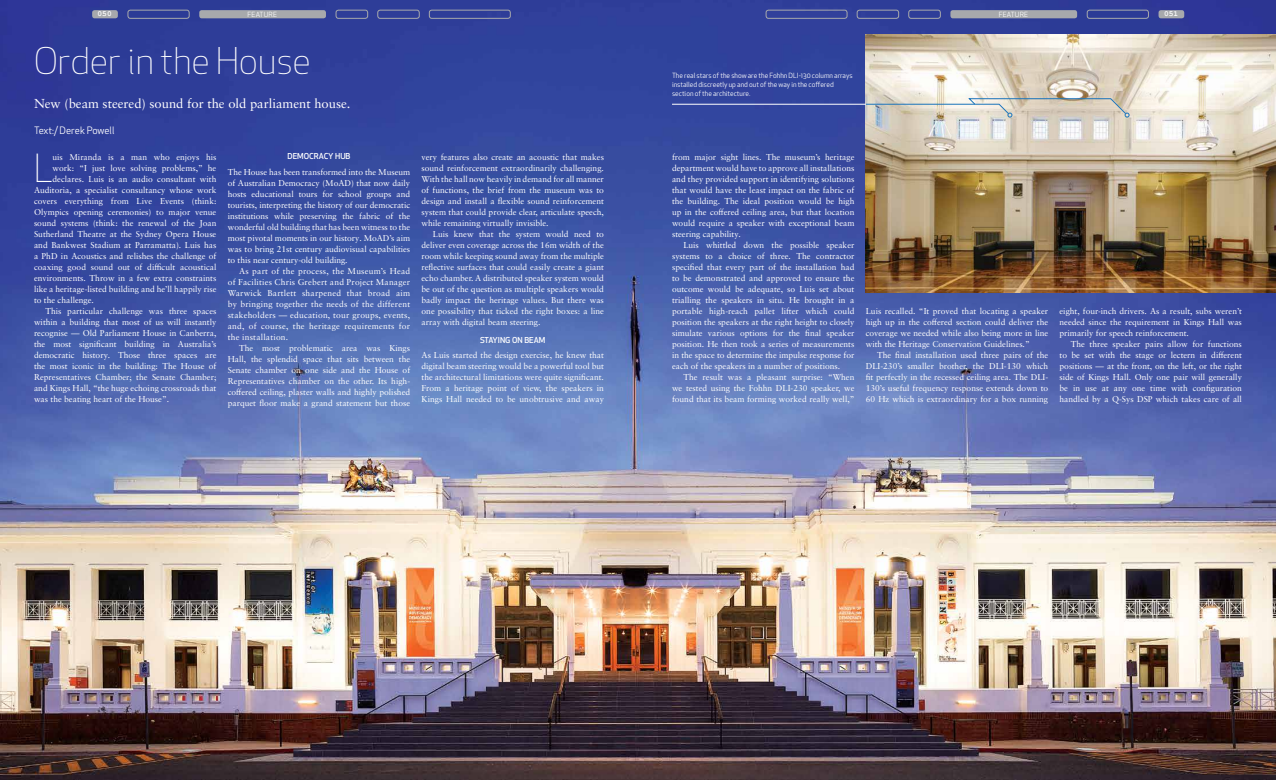
<style>
.page{position:relative;width:1276px;height:780px;background:#fff}
.page>*{position:absolute;margin:0;border:0;box-sizing:border-box;transform-origin:0 0}
.t1{font:300 37.8px "Apex New";color:#fff}
.t2{font:300 36px "Apex New";color:#fff}
.t3{font:13px "Sabon LT Pro";color:#fff}
.t4{font:10px "Apex New";letter-spacing:-.005em;color:#fff}
.t5{font:8.5px/11px "Sabon LT Pro";color:#fff;text-align:justify}
.t6{font:500 8px "Apex New";color:#fff}
.t7{font:700 7.8px "Courier New";color:#fff}
.t8{font:7px/9px "Apex New";color:#fff}
.t9{font:7px "Apex New";letter-spacing:.025em;color:#fff}
</style>
<div class="page">
<img style="left:0;top:0;width:1276px;height:780px">
<img style="left:866px;top:34px;width:410px;height:258px">
<svg style="left:865px;top:98px;width:264px;height:20px;background:#d0cdc3"></svg>
<hr style="left:672px;top:104px;width:194px;height:1px;background:#fff">
<div style="left:429px;top:10px;width:81px;height:9px;border:1px solid #a7a9ac;border-radius:2px"></div>
<div style="left:336px;top:10px;width:32px;height:9px;border:1px solid #a7a9ac;border-radius:2px"></div>
<div style="left:92px;top:10px;width:26px;height:8px;background:#a7a9ac;border-radius:2px"></div>
<div style="left:766px;top:10px;width:81px;height:9px;border:1px solid #a7a9ac;border-radius:2px"></div>
<div style="left:857px;top:10px;width:42px;height:9px;border:1px solid #a7a9ac;border-radius:2px"></div>
<div style="left:908px;top:10px;width:32px;height:9px;border:1px solid #a7a9ac;border-radius:2px"></div>
<div style="left:1158px;top:10px;width:26px;height:8px;background:#a7a9ac;border-radius:2px"></div>
<div style="left:199px;top:10px;width:127px;height:8px;background:#a7a9ac;border-radius:2px"></div>
<div style="left:950px;top:10px;width:127px;height:8px;background:#a7a9ac;border-radius:2px"></div>
<div style="left:128px;top:10px;width:61px;height:9px;border:1px solid #a7a9ac;border-radius:2px"></div>
<div style="left:377px;top:10px;width:42px;height:9px;border:1px solid #a7a9ac;border-radius:2px"></div>
<div style="left:1087px;top:10px;width:61px;height:9px;border:1px solid #a7a9ac;border-radius:2px"></div>
<p class="t7" style="left:98px;top:9px;width:16px">050</p>
<p class="t9" style="left:248px;top:10px;width:31px">FEATURE</p>
<p class="t9" style="left:998px;top:10px;width:31px">FEATURE</p>
<p class="t7" style="left:1164px;top:9px;width:16px">051</p>
<h2 class="t2" style="left:34px;top:39px;width:278px">Order in the House</h2>
<h3 class="t3" style="left:34px;top:95px;width:318px">New (beam steered) sound for the old parliament house.</h3>
<p class="t4" style="left:34px;top:124px;width:82px">Text:/ Derek Powell</p>
<h1 class="t1" style="left:34px;top:145px;width:20px">L</h1>
<p class="t5" style="left:53px;top:151px;width:165px">uis Miranda is a man who enjoys his</p>
<p class="t5" style="left:53px;top:162px;width:165px">work: “I just love solving problems,” he</p>
<p class="t5" style="left:53px;top:173px;width:165px">declares. Luis is an audio consultant with</p>
<p class="t5" style="left:34px;top:184px;width:184px">Auditoria, a specialist consultancy whose work</p>
<p class="t5" style="left:34px;top:195px;width:184px">covers everything from Live Events (think:</p>
<p class="t5" style="left:34px;top:206px;width:184px">Olympics opening ceremonies) to major venue</p>
<p class="t5" style="left:34px;top:217px;width:184px">sound systems (think: the renewal of the Joan</p>
<p class="t5" style="left:34px;top:228px;width:184px">Sutherland Theatre at the Sydney Opera House</p>
<p class="t5" style="left:34px;top:239px;width:184px">and Bankwest Stadium at Parramatta). Luis has</p>
<p class="t5" style="left:34px;top:250px;width:184px">a PhD in Acoustics and relishes the challenge of</p>
<p class="t5" style="left:34px;top:261px;width:184px">coaxing good sound out of difficult acoustical</p>
<p class="t5" style="left:34px;top:272px;width:184px">environments. Throw in a few extra constraints</p>
<p class="t5" style="left:34px;top:283px;width:184px">like a heritage-listed building and he’ll happily rise</p>
<p class="t5" style="left:34px;top:294px;width:61px">to the challenge.</p>
<p class="t5" style="left:45px;top:305px;width:173px">This particular challenge was three spaces</p>
<p class="t5" style="left:34px;top:316px;width:184px">within a building that most of us will instantly</p>
<p class="t5" style="left:34px;top:327px;width:184px">recognise — Old Parliament House in Canberra,</p>
<p class="t5" style="left:34px;top:338px;width:184px">the most significant building in Australia’s</p>
<p class="t5" style="left:34px;top:349px;width:184px">democratic history. Those three spaces are</p>
<p class="t5" style="left:34px;top:360px;width:184px">the most iconic in the building: The House of</p>
<p class="t5" style="left:34px;top:371px;width:184px">Representatives Chamber; the Senate Chamber;</p>
<p class="t5" style="left:34px;top:382px;width:184px">and Kings Hall, “the huge echoing crossroads that</p>
<p class="t5" style="left:34px;top:393px;width:137px">was the beating heart of the House”.</p>
<p class="t6" style="left:287px;top:151px;width:64px">DEMOCRACY HUB</p>
<p class="t5" style="left:228px;top:166px;width:184px">The House has been transformed into the Museum of Australian Democracy (MoAD) that now daily hosts educational tours for school groups and tourists, interpreting the history of our democratic institutions while preserving the fabric of the wonderful old building that has been witness to the most pivotal moments in our history. MoAD’s aim was to bring 21st century audiovisual capabilities to this near century-old building.</p>
<p class="t5" style="left:228px;top:265px;width:184px;text-indent:11px">As part of the process, the Museum’s Head of Facilities Chris Grebert and Project Manager Warwick Bartlett sharpened that broad aim by bringing together the needs of the different stakeholders — education, tour groups, events, and, of course, the heritage requirements for the installation.</p>
<p class="t5" style="left:228px;top:342px;width:184px;text-indent:11px">The most problematic area was Kings Hall, the splendid space that sits between the Senate chamber on one side and the House of Representatives chamber on the other. Its high&shy;coffered ceiling, plaster walls and highly polished parquet floor make a grand statement but those</p>
<p class="t5" style="left:421px;top:151px;width:184px">very features also create an acoustic that makes sound reinforcement extraordinarily challenging.<br>With the hall now heavily in demand for all manner of functions, the brief from the museum was to design and install a flexible sound reinforcement system that could provide clear, articulate speech, while remaining virtually invisible.</p>
<p class="t5" style="left:421px;top:228px;width:184px;text-indent:11px">Luis knew that the system would need to deliver even coverage across the 16m width of the room while keeping sound away from the multiple reflective surfaces that could easily create a giant echo chamber. A distributed speaker system would be out of the question as multiple speakers would badly impact the heritage values. But there was one possibility that ticked the right boxes: a line array with digital beam steering.</p>
<p class="t6" style="left:480px;top:334px;width:67px">STAYING ON BEAM</p>
<p class="t5" style="left:421px;top:349px;width:184px">As Luis started the design exercise, he knew that digital beam steering would be a powerful tool but the architectural limitations were quite significant.<br>From a heritage point of view, the speakers in Kings Hall needed to be unobtrusive and away</p>
<p class="t8" style="left:672px;top:71px;width:182px">The real stars of the show are the Fohhn DLI-130 column arrays installed discreetly up and out of the way in the coffered section of the architecture.</p>
<p class="t5" style="left:672px;top:151px;width:184px">from major sight lines. The museum’s heritage department would have to approve all installations and they provided support in identifying solutions that would have the least impact on the fabric of the building. The ideal position would be high up in the coffered ceiling area, but that location would require a speaker with exceptional beam steering capability.</p>
<p class="t5" style="left:672px;top:239px;width:184px;text-indent:11px">Luis whittled down the possible speaker systems to a choice of three. The contractor specified that every part of the installation had to be demonstrated and approved to ensure the outcome would be adequate, so Luis set about trialling the speakers in situ. He brought in a portable high-reach pallet lifter which could position the speakers at the right height to closely simulate various options for the final speaker position. He then took a series of measurements in the space to determine the impulse response for each of the speakers in a number of positions.</p>
<p class="t5" style="left:672px;top:371px;width:184px;text-indent:11px">The result was a pleasant surprise: “When we tested using the Fohhn DLI-230 speaker, we found that its beam forming worked really well,”</p>
<p class="t5" style="left:866px;top:305px;width:184px">Luis recalled. “It proved that locating a speaker high up in the coffered section could deliver the coverage we needed while also being more in line with the Heritage Conservation Guidelines.”</p>
<p class="t5" style="left:866px;top:349px;width:184px;text-indent:11px">The final installation used three pairs of the DLI-230’s smaller brother, the DLI-130 which fit perfectly in the recessed ceiling area. The DLI-130’s useful frequency response extends down to 60 Hz which is extraordinary for a box running</p>
<p class="t5" style="left:1059px;top:305px;width:184px">eight, four-inch drivers. As a result, subs weren’t needed since the requirement in Kings Hall was primarily for speech reinforcement.</p>
<p class="t5" style="left:1059px;top:338px;width:184px;text-indent:11px">The three speaker pairs allow for functions to be set with the stage or lectern in different positions — at the front, on the left, or the right side of Kings Hall. Only one pair will generally be in use at any one time with configuration handled by a Q-Sys DSP which takes care of all</p>
</div>
